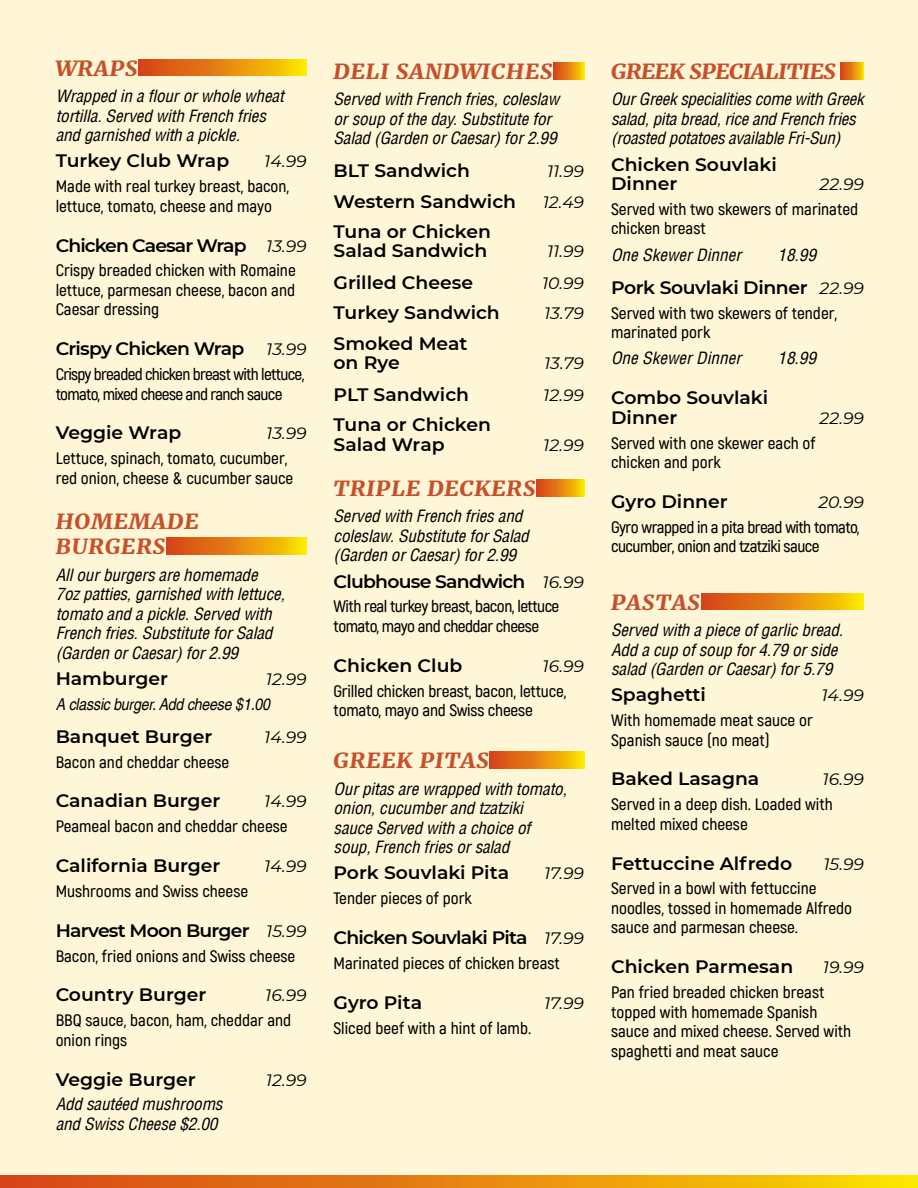
<style>
.page{position:relative;width:918px;height:1188px;background:#fff5d1}
.page>*{position:absolute;margin:0;border:0;box-sizing:border-box;transform-origin:0 0}
.t1{font:italic 900 21px/25.2px "Merriweather";letter-spacing:.05em;color:#c7502b;scale:1.04 1}
.t2{font:italic 900 21px "Merriweather";letter-spacing:-.01em;color:#c7502b;scale:1.04 1}
.t3{font:600 18px/19.5px "Montserrat";color:#000;scale:1.04 1}
.t4{font:600 18px "Montserrat";letter-spacing:-.04em;color:#000;scale:1.04 1}
.t5{font:600 18px "Montserrat";letter-spacing:-.02em;color:#000;scale:1.04 1}
.t6{font:600 18px "Montserrat";letter-spacing:-.05em;color:#000;scale:1.04 1}
.t7{font:600 16.5px/19.5px "Akrobat";color:#000;scale:1.04 1}
.t8{font:italic condensed 16.5px/19.5px "Helvetica LT";letter-spacing:-.01em;color:#000;scale:1.04 1}
.t9{font:italic 16.5px "Montserrat";color:#000;scale:1.04 1}
.t10{font:600 16.5px/19.5px "Akrobat";letter-spacing:-.03em;color:#000;scale:1.04 1}
.t11{font:600 16.5px/19.5px "Akrobat";letter-spacing:-.04em;color:#000;scale:1.04 1}
.t12{font:italic condensed 16.5px "Helvetica LT";letter-spacing:-.01em;color:#000;scale:1.04 1}
.s1{font-weight:400;font-style:italic;font-size:16.5px}
</style>
<div class="page">
<svg style="left:0;top:1175px;width:918px;height:13px;background:#e78b0e"></svg>
<svg style="left:139px;top:59px;width:168px;height:17px;background:#e78b0e"></svg>
<div style="left:166px;top:538px;width:141px;height:16px;background:linear-gradient(to right,#d4391d,#fbdd00)"></div>
<div style="left:554px;top:62px;width:30px;height:17px;background:linear-gradient(to right,#d53c1d,#f9d101)"></div>
<div style="left:537px;top:479px;width:47px;height:17px;background:linear-gradient(to right,#d53b1d,#fad800)"></div>
<div style="left:490px;top:752px;width:94px;height:16px;background:linear-gradient(to right,#d43a1d,#fada00)"></div>
<svg style="left:841px;top:62px;width:23px;height:17px"></svg>
<svg style="left:701px;top:593px;width:163px;height:17px;background:#e78b0e"></svg>
<p class="t1" style="left:56px;top:55px;width:80px">WRAPS</p>
<p class="t8" style="left:56px;top:86px;width:221px">Wrapped in a flour or whole wheat tortilla. Served with French fries and garnished with a pickle.</p>
<p class="t3" style="left:56px;top:150px;width:168px">Turkey Club Wrap</p>
<p class="t9" style="left:264px;top:150px;width:42px">14.99</p>
<p class="t7" style="left:56px;top:177px;width:226px">Made with real turkey breast, bacon, lettuce, tomato, cheese and mayo</p>
<p class="t6" style="left:56px;top:232px;width:243px">Chicken Caesar Wrap <span class="s1">13.99</span></p>
<p class="t7" style="left:56px;top:261px;width:232px;text-align:justify">Crispy breaded chicken with Romaine lettuce, parmesan cheese, bacon and Caesar dressing</p>
<p class="t4" style="left:56px;top:336px;width:243px">Crispy Chicken Wrap <span class="s1">13.99</span></p>
<p class="t11" style="left:56px;top:365px;width:241px">Crispy breaded chicken breast with lettuce, tomato, mixed cheese and ranch sauce</p>
<p class="t3" style="left:56px;top:422px;width:122px">Veggie Wrap</p>
<p class="t9" style="left:266px;top:422px;width:41px">13.99</p>
<p class="t7" style="left:56px;top:449px;width:230px">Lettuce, spinach, tomato, cucumber, red onion, cheese &amp; cucumber sauce</p>
<p class="t1" style="left:56px;top:508px;width:139px">HOMEMADE<br>BURGERS</p>
<p class="t8" style="left:56px;top:565px;width:222px">All our burgers are homemade<br>7oz patties, garnished with lettuce, tomato and a pickle. Served with<br>French fries. Substitute for Salad (Garden or Caesar) for 2.99</p>
<p class="t3" style="left:56px;top:668px;width:110px">Hamburger</p>
<p class="t9" style="left:266px;top:668px;width:41px">12.99</p>
<p class="t12" style="left:56px;top:694px;width:208px">A classic burger. Add cheese $1.00</p>
<p class="t3" style="left:56px;top:726px;width:152px">Banquet Burger</p>
<p class="t9" style="left:264px;top:726px;width:42px">14.99</p>
<p class="t7" style="left:56px;top:752px;width:168px">Bacon and cheddar cheese</p>
<p class="t3" style="left:56px;top:791px;width:160px">Canadian Burger</p>
<p class="t9" style="left:264px;top:790px;width:42px">14.99</p>
<p class="t7" style="left:56px;top:817px;width:225px">Peameal bacon and cheddar cheese</p>
<p class="t3" style="left:56px;top:855px;width:160px">California Burger</p>
<p class="t9" style="left:264px;top:855px;width:42px">14.99</p>
<p class="t7" style="left:56px;top:881px;width:187px">Mushrooms and Swiss cheese</p>
<p class="t4" style="left:56px;top:918px;width:243px">Harvest Moon Burger <span class="s1">15.99</span></p>
<p class="t7" style="left:56px;top:946px;width:232px">Bacon, fried onions and Swiss cheese</p>
<p class="t3" style="left:56px;top:984px;width:146px">Country Burger</p>
<p class="t9" style="left:265px;top:984px;width:41px">16.99</p>
<p class="t7" style="left:56px;top:1011px;width:228px">BBQ sauce, bacon, ham, cheddar and onion rings</p>
<p class="t3" style="left:56px;top:1069px;width:136px">Veggie Burger</p>
<p class="t9" style="left:266px;top:1068px;width:41px">12.99</p>
<p class="t8" style="left:56px;top:1095px;width:162px">Add sautéed mushrooms and Swiss Cheese $2.00</p>
<p class="t1" style="left:334px;top:58px;width:212px">DELI SANDWICHES</p>
<p class="t8" style="left:334px;top:89px;width:218px">Served with French fries, coleslaw or soup of the day. Substitute for<br>Salad (Garden or Caesar) for 2.99</p>
<p class="t3" style="left:334px;top:160px;width:133px">BLT Sandwich</p>
<p class="t9" style="left:547px;top:160px;width:37px">11.99</p>
<p class="t3" style="left:334px;top:191px;width:177px">Western Sandwich</p>
<p class="t9" style="left:543px;top:190px;width:41px">12.49</p>
<p class="t3" style="left:334px;top:221px;width:153px">Tuna or Chicken<br>Salad Sandwich</p>
<p class="t9" style="left:547px;top:240px;width:37px">11.99</p>
<p class="t3" style="left:334px;top:272px;width:136px">Grilled Cheese</p>
<p class="t9" style="left:542px;top:272px;width:42px">10.99</p>
<p class="t3" style="left:334px;top:302px;width:161px">Turkey Sandwich</p>
<p class="t9" style="left:544px;top:302px;width:40px">13.79</p>
<p class="t3" style="left:334px;top:333px;width:130px">Smoked Meat on Rye</p>
<p class="t9" style="left:544px;top:352px;width:40px">13.79</p>
<p class="t3" style="left:334px;top:384px;width:132px">PLT Sandwich</p>
<p class="t9" style="left:543px;top:384px;width:41px">12.99</p>
<p class="t3" style="left:334px;top:414px;width:153px">Tuna or Chicken<br>Salad Wrap</p>
<p class="t9" style="left:543px;top:433px;width:41px">12.99</p>
<p class="t1" style="left:334px;top:475px;width:196px">TRIPLE DECKERS</p>
<p class="t8" style="left:334px;top:506px;width:189px">Served with French fries and coleslaw. Substitute for Salad (Garden or Caesar) for 2.99</p>
<p class="t4" style="left:334px;top:568px;width:242px">Clubhouse Sandwich <span class="s1">16.99</span></p>
<p class="t10" style="left:334px;top:597px;width:219px">With real turkey breast, bacon, lettuce tomato, mayo and cheddar cheese</p>
<p class="t3" style="left:334px;top:655px;width:125px">Chicken Club</p>
<p class="t9" style="left:543px;top:655px;width:41px">16.99</p>
<p class="t7" style="left:334px;top:681px;width:225px">Grilled chicken breast, bacon, lettuce, tomato, mayo and Swiss cheese</p>
<p class="t1" style="left:334px;top:747px;width:151px">GREEK PITAS</p>
<p class="t8" style="left:334px;top:779px;width:226px">Our pitas are wrapped with tomato, onion, cucumber and tzatziki<br>sauce Served with a choice of soup, French fries or salad</p>
<p class="t3" style="left:334px;top:862px;width:170px">Pork Souvlaki Pita</p>
<p class="t9" style="left:544px;top:862px;width:40px">17.99</p>
<p class="t7" style="left:334px;top:889px;width:135px">Tender pieces of pork</p>
<p class="t4" style="left:334px;top:925px;width:242px">Chicken Souvlaki Pita <span class="s1">17.99</span></p>
<p class="t7" style="left:334px;top:953px;width:219px">Marinated pieces of chicken breast</p>
<p class="t3" style="left:334px;top:992px;width:87px">Gyro Pita</p>
<p class="t9" style="left:544px;top:991px;width:40px">17.99</p>
<p class="t7" style="left:334px;top:1018px;width:192px">Sliced beef with a hint of lamb.</p>
<p class="t2" style="left:611px;top:57px;width:218px">GREEK SPECIALITIES</p>
<p class="t8" style="left:611px;top:89px;width:244px">Our Greek specialities come with Greek salad, pita bread, rice and French fries (roasted potatoes available Fri-Sun)</p>
<p class="t3" style="left:611px;top:154px;width:161px">Chicken Souvlaki<br>Dinner</p>
<p class="t9" style="left:820px;top:173px;width:44px">22.99</p>
<p class="t7" style="left:611px;top:199px;width:239px">Served with two skewers of marinated chicken breast</p>
<p class="t8" style="left:611px;top:245px;width:127px">One Skewer Dinner</p>
<p class="t8" style="left:777px;top:245px;width:39px">18.99</p>
<p class="t5" style="left:611px;top:275px;width:245px">Pork Souvlaki Dinner <span class="s1">22.99</span></p>
<p class="t7" style="left:611px;top:303px;width:219px">Served with two skewers of tender, marinated pork</p>
<p class="t8" style="left:611px;top:349px;width:127px">One Skewer Dinner</p>
<p class="t8" style="left:777px;top:349px;width:39px">18.99</p>
<p class="t3" style="left:611px;top:387px;width:153px">Combo Souvlaki<br>Dinner</p>
<p class="t9" style="left:820px;top:406px;width:44px">22.99</p>
<p class="t7" style="left:611px;top:433px;width:198px">Served with one skewer each of chicken and pork</p>
<p class="t3" style="left:611px;top:491px;width:114px">Gyro Dinner</p>
<p class="t9" style="left:818px;top:491px;width:45px">20.99</p>
<p class="t10" style="left:611px;top:517px;width:241px">Gyro wrapped in a pita bread with tomato, cucumber, onion and tzatziki sauce</p>
<p class="t1" style="left:611px;top:589px;width:87px">PASTAS</p>
<p class="t8" style="left:611px;top:620px;width:225px">Served with a piece of garlic bread.<br>Add a cup of soup for 4.79 or side salad (Garden or Caesar) for 5.79</p>
<p class="t3" style="left:611px;top:684px;width:93px">Spaghetti</p>
<p class="t9" style="left:821px;top:684px;width:42px">14.99</p>
<p class="t7" style="left:611px;top:711px;width:196px">With homemade meat sauce or<br>Spanish sauce (no meat)</p>
<p class="t3" style="left:611px;top:769px;width:144px">Baked Lasagna</p>
<p class="t9" style="left:822px;top:768px;width:41px">16.99</p>
<p class="t7" style="left:611px;top:795px;width:215px">Served in a deep dish. Loaded with melted mixed cheese</p>
<p class="t3" style="left:611px;top:853px;width:176px">Fettuccine Alfredo</p>
<p class="t9" style="left:823px;top:852px;width:41px">15.99</p>
<p class="t7" style="left:611px;top:879px;width:233px">Served in a bowl with fettuccine noodles, tossed in homemade Alfredo sauce and parmesan cheese.</p>
<p class="t3" style="left:611px;top:956px;width:177px">Chicken Parmesan</p>
<p class="t9" style="left:823px;top:956px;width:41px">19.99</p>
<p class="t7" style="left:611px;top:983px;width:232px">Pan fried breaded chicken breast topped with homemade Spanish sauce and mixed cheese. Served with spaghetti and meat sauce</p>
</div>
